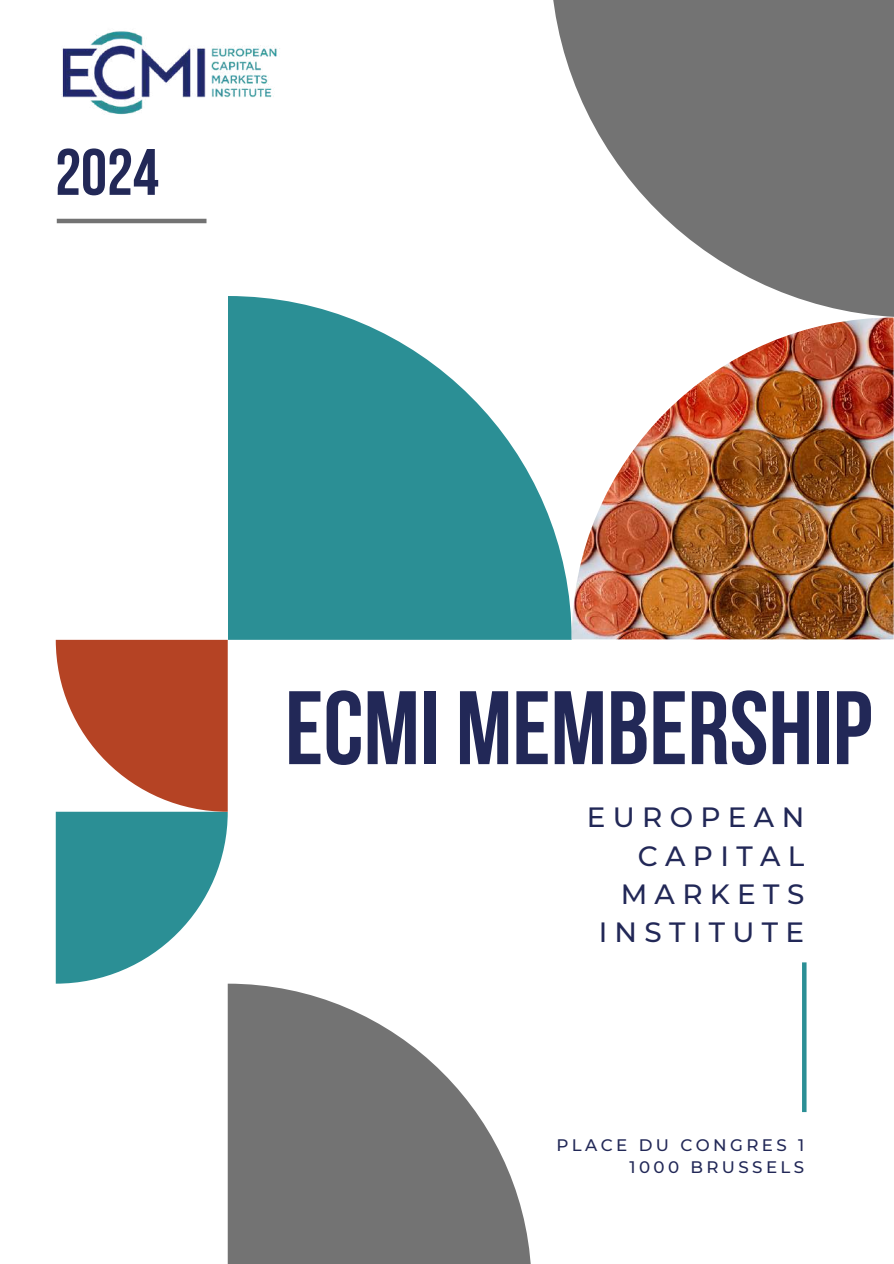
<style>
.page{position:relative;width:894px;height:1264px;background:#fff}
.page>*{position:absolute;margin:0;border:0;box-sizing:border-box;transform-origin:0 0}
.t1{font:104.1px "Bebas Neue Cyrillic";color:#222857}
.t2{font:65.55px "Bebas Neue Cyrillic";color:#222857}
.t3{font:500 27.75px/38.2px "Montserrat";letter-spacing:.265em;color:#222857;text-align:right}
.t4{font:500 16.65px/22.5px "Montserrat";letter-spacing:.205em;color:#222857;text-align:right}
</style>
<div class="page">
<svg style="left:553px;top:0;width:340px;height:317px;fill:#737373"></svg>
<svg style="left:228px;top:296px;width:343px;height:343px;fill:#2b8f95"></svg>
<svg style="left:56px;top:640px;width:172px;height:343px"></svg>
<svg style="left:228px;top:983px;width:303px;height:280px;fill:#737373"></svg>
<div style="left:801px;top:962px;width:5px;height:150px;background:#2b8f95"></div>
<hr style="left:57px;top:219px;width:149px;height:4px;background:#737373">
<img style="left:61px;top:31px;width:219px;height:84px">
<img style="left:571px;top:317px;width:322px;height:322px">
<h2 class="t2" style="left:55px;top:146px;width:105px">2024</h2>
<h1 class="t1" style="left:285px;top:686px;width:588px">ECMI MEMBERSHIP</h1>
<p class="t3" style="left:586px;top:798px;width:219px">EUROPEAN<br>CAPITAL<br>MARKETS<br>INSTITUTE</p>
<p class="t4" style="left:556px;top:1133px;width:249px">PLACE DU CONGRES 1<br>1000 BRUSSELS</p>
</div>
